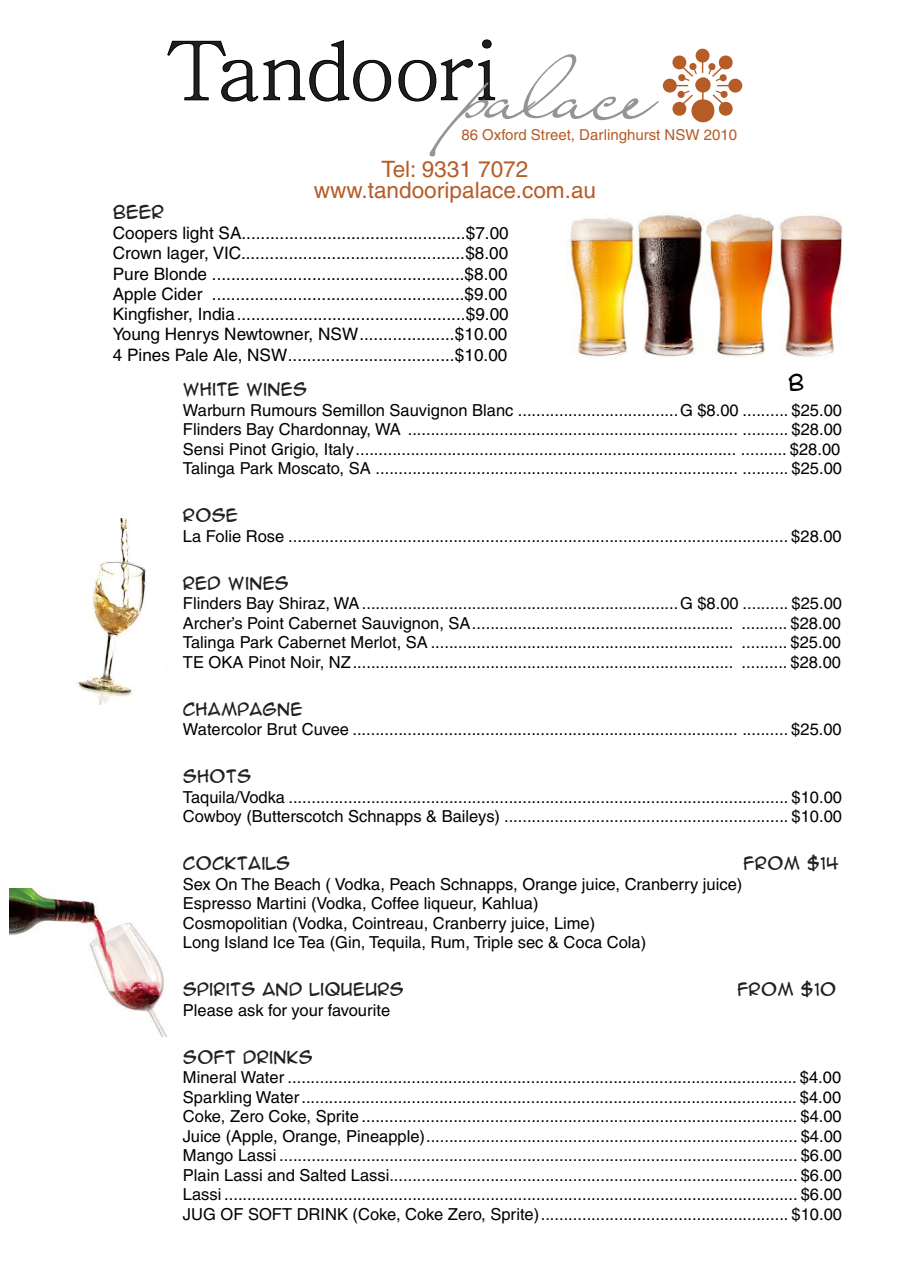
<style>
.page{position:relative;width:910px;height:1280px;background:#fff}
.page>*{position:absolute;margin:0;border:0;box-sizing:border-box;transform-origin:0 0}
.t1{font:22.5px/20.9px "Helvetica";color:#b65c27;text-align:center}
.t2{font:21px "Anime Ace";color:#000}
.t3{font:17.1px/20.2px "Helvetica";color:#000;text-align:justify}
.t4{font:17.1px "Anime Ace";color:#231f20}
.t5{font:16.5px/19.5px "Helvetica";color:#000;text-align:justify}
.t6{font:16.5px "Anime Ace";color:#231f20}
.t7{font:15px "Helvetica";color:#b65c27}
</style>
<div class="page">
<img style="left:566px;top:214px;width:277px;height:143px">
<img style="left:76px;top:519px;width:71px;height:185px">
<img style="left:9px;top:888px;width:159px;height:149px">
<svg style="left:167px;top:40px;width:575px;height:117px"></svg>
<p class="t7" style="left:461px;top:126px;width:277px">86 Oxford Street, Darlinghurst NSW 2010</p>
<h1 class="t1" style="left:314px;top:158px;width:284px">Tel: 9331 7072 www.tandooripalace.com.au</h1>
<p class="t4" style="left:113px;top:203px;width:53px">BEER</p>
<p class="t3" style="left:113px;top:223px;width:398px">Coopers light SA...............................................$7.00<br>Crown lager, VIC...............................................$8.00<br>Pure Blonde .....................................................$8.00<br>Apple Cider .....................................................$9.00<br>Kingfisher, India................................................$9.00<br>Young Henrys Newtowner, NSW....................$10.00<br>4 Pines Pale Ale, NSW...................................$10.00</p>
<p class="t6" style="left:183px;top:381px;width:126px">WHITE WINES</p>
<p class="t5" style="left:183px;top:400px;width:660px">Warburn Rumours Semillon Sauvignon Blanc ...................................G $8.00 .......... $25.00<br>Flinders Bay Chardonnay, WA ........................................................................ .......... $28.00<br>Sensi Pinot Grigio, Italy................................................................................... .......... $28.00<br>Talinga Park Moscato, SA ............................................................................... .......... $25.00</p>
<p class="t6" style="left:183px;top:507px;width:57px">ROSE</p>
<p class="t5" style="left:183px;top:526px;width:660px">La Folie Rose ............................................................................................................. $28.00</p>
<p class="t6" style="left:183px;top:574px;width:107px">RED WINES</p>
<p class="t5" style="left:183px;top:594px;width:660px">Flinders Bay Shiraz, WA.....................................................................G $8.00 .......... $25.00<br>Archer’s Point Cabernet Sauvignon, SA......................................................... .......... $28.00<br>Talinga Park Cabernet Merlot, SA .................................................................. .......... $25.00<br>TE OKA Pinot Noir, NZ................................................................................... .......... $28.00</p>
<p class="t6" style="left:183px;top:700px;width:121px">CHAMPAGNE</p>
<p class="t5" style="left:183px;top:720px;width:660px">Watercolor Brut Cuvee .................................................................................... .......... $25.00</p>
<p class="t6" style="left:183px;top:768px;width:70px">SHOTS</p>
<p class="t5" style="left:183px;top:787px;width:660px">Taquila/Vodka ............................................................................................................. $10.00<br>Cowboy (Butterscotch Schnapps &amp; Baileys) .............................................................. $10.00</p>
<p class="t6" style="left:183px;top:855px;width:109px">COCKTAILS</p>
<p class="t6" style="left:743px;top:855px;width:97px">FROM $14</p>
<p class="t5" style="left:183px;top:874px;width:561px;text-align:left">Sex On The Beach ( Vodka, Peach Schnapps, Orange juice, Cranberry juice)<br>Espresso Martini (Vodka, Coffee liqueur, Kahlua)<br>Cosmopolitian (Vodka, Cointreau, Cranberry juice, Lime)<br>Long Island Ice Tea (Gin, Tequila, Rum, Triple sec &amp; Coca Cola)</p>
<p class="t6" style="left:183px;top:981px;width:222px">SPIRITS AND LIQUEURS</p>
<p class="t6" style="left:737px;top:981px;width:101px">FROM $10</p>
<p class="t5" style="left:183px;top:1000px;width:209px">Please ask for your favourite</p>
<p class="t6" style="left:183px;top:1048px;width:131px">SOFT DRINKS</p>
<p class="t5" style="left:183px;top:1068px;width:660px">Mineral Water ............................................................................................................... $4.00<br>Sparkling Water............................................................................................................ $4.00<br>Coke, Zero Coke, Sprite ............................................................................................... $4.00<br>Juice (Apple, Orange, Pineapple)................................................................................. $4.00<br>Mango Lassi ................................................................................................................. $6.00<br>Plain Lassi and Salted Lassi......................................................................................... $6.00<br>Lassi ............................................................................................................................. $6.00<br>JUG OF SOFT DRINK (Coke, Coke Zero, Sprite)...................................................... $10.00</p>
<p class="t2" style="left:788px;top:371px;width:18px">B</p>
</div>
